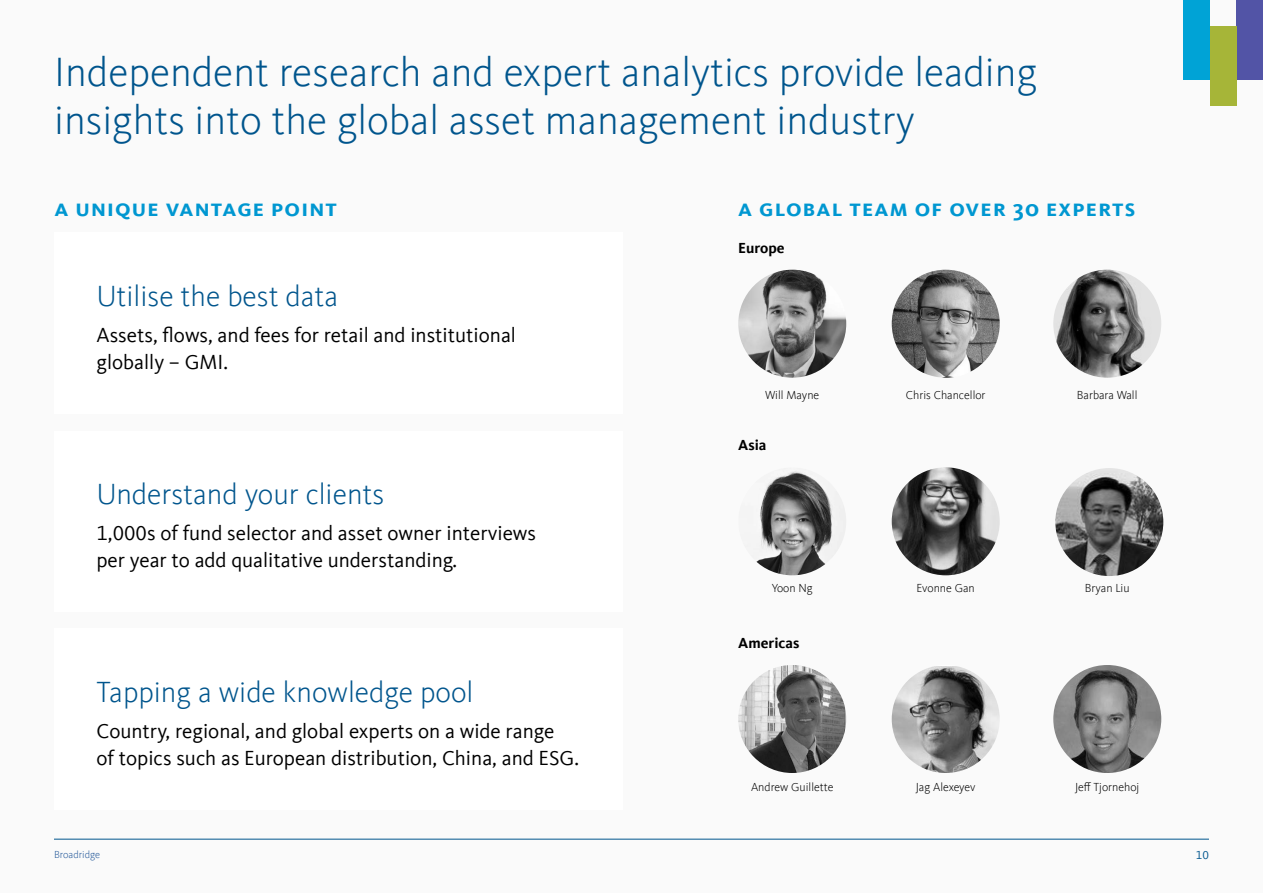
<style>
.page{position:relative;width:1263px;height:893px;background:#fafafa}
.page>*{position:absolute;margin:0;border:0;box-sizing:border-box;transform-origin:0 0}
.t1{font:300 42px/48px "Kievit Offc";color:#00558d}
.t2{font:300 30px "Kievit Offc";color:#00558d}
.t3{font:700 24px "Kievit Sc Offc";letter-spacing:.05em;color:#0097d1}
.t4{font:21px/27px "Kievit Offc";color:#000}
.t5{font:700 15px "Kievit Offc";color:#000}
.t6{font:300 12px "Kievit Offc";color:#000}
.t7{font:12px "Kievit Offc";color:#00558d}
.t8{font:300 10.5px "Kievit Offc";color:#275b9b}
</style>
<div class="page">
<div style="left:54px;top:232px;width:568px;height:182px;background:#fff"></div>
<div style="left:54px;top:431px;width:568px;height:181px;background:#fff"></div>
<div style="left:54px;top:629px;width:568px;height:181px;background:#fff"></div>
<img style="left:738px;top:270px;width:108px;height:108px">
<img style="left:892px;top:270px;width:108px;height:108px">
<img style="left:1053px;top:270px;width:108px;height:108px">
<img style="left:756px;top:471px;width:90px;height:104px">
<img style="left:892px;top:467px;width:108px;height:108px">
<img style="left:892px;top:666px;width:108px;height:107px">
<img style="left:1053px;top:665px;width:108px;height:108px">
<img style="left:738px;top:665px;width:108px;height:108px">
<img style="left:1055px;top:468px;width:108px;height:108px">
<hr style="left:54px;top:839px;width:1155px;height:1px;background:#00558d">
<div style="left:1183px;top:0;width:27px;height:80px;background:#00a3d6"></div>
<div style="left:1236px;top:0;width:27px;height:80px;background:#5254a6"></div>
<div style="left:1210px;top:27px;width:26px;height:79px;background:#a6b538"></div>
<h1 class="t1" style="left:54px;top:49px;width:984px">Independent research and expert analytics provide leading insights into the global asset management industry</h1>
<p class="t3" style="left:54px;top:194px;width:284px">a unique vantage point</p>
<p class="t3" style="left:738px;top:194px;width:399px">a global team of over 30 experts</p>
<h2 class="t2" style="left:97px;top:279px;width:243px">Utilise the best data</h2>
<p class="t4" style="left:97px;top:321px;width:421px">Assets, flows, and fees for retail and institutional globally – GMI.</p>
<h2 class="t2" style="left:97px;top:477px;width:289px">Understand your clients</h2>
<p class="t4" style="left:97px;top:519px;width:441px">1,000s of fund selector and asset owner interviews per year to add qualitative understanding.</p>
<h2 class="t2" style="left:97px;top:675px;width:378px">Tapping a wide knowledge pool</h2>
<p class="t4" style="left:97px;top:717px;width:484px">Country, regional, and global experts on a wide range<br>of topics such as European distribution, China, and ESG.</p>
<p class="t5" style="left:738px;top:239px;width:48px">Europe</p>
<p class="t6" style="left:765px;top:389px;width:56px">Will Mayne</p>
<p class="t5" style="left:738px;top:436px;width:30px">Asia</p>
<p class="t6" style="left:772px;top:582px;width:43px">Yoon Ng</p>
<p class="t5" style="left:738px;top:634px;width:63px">Americas</p>
<p class="t6" style="left:751px;top:780px;width:84px">Andrew Guillette</p>
<p class="t6" style="left:906px;top:389px;width:81px">Chris Chancellor</p>
<p class="t6" style="left:917px;top:582px;width:60px">Evonne Gan</p>
<p class="t6" style="left:916px;top:780px;width:61px">Jag Alexeyev</p>
<p class="t6" style="left:1077px;top:389px;width:62px">Barbara Wall</p>
<p class="t6" style="left:1085px;top:582px;width:46px">Bryan Liu</p>
<p class="t6" style="left:1075px;top:780px;width:66px">Jeff Tjornehoj</p>
<p class="t8" style="left:54px;top:849px;width:48px">Broadridge</p>
<p class="t7" style="left:1196px;top:848px;width:15px">10</p>
</div>
